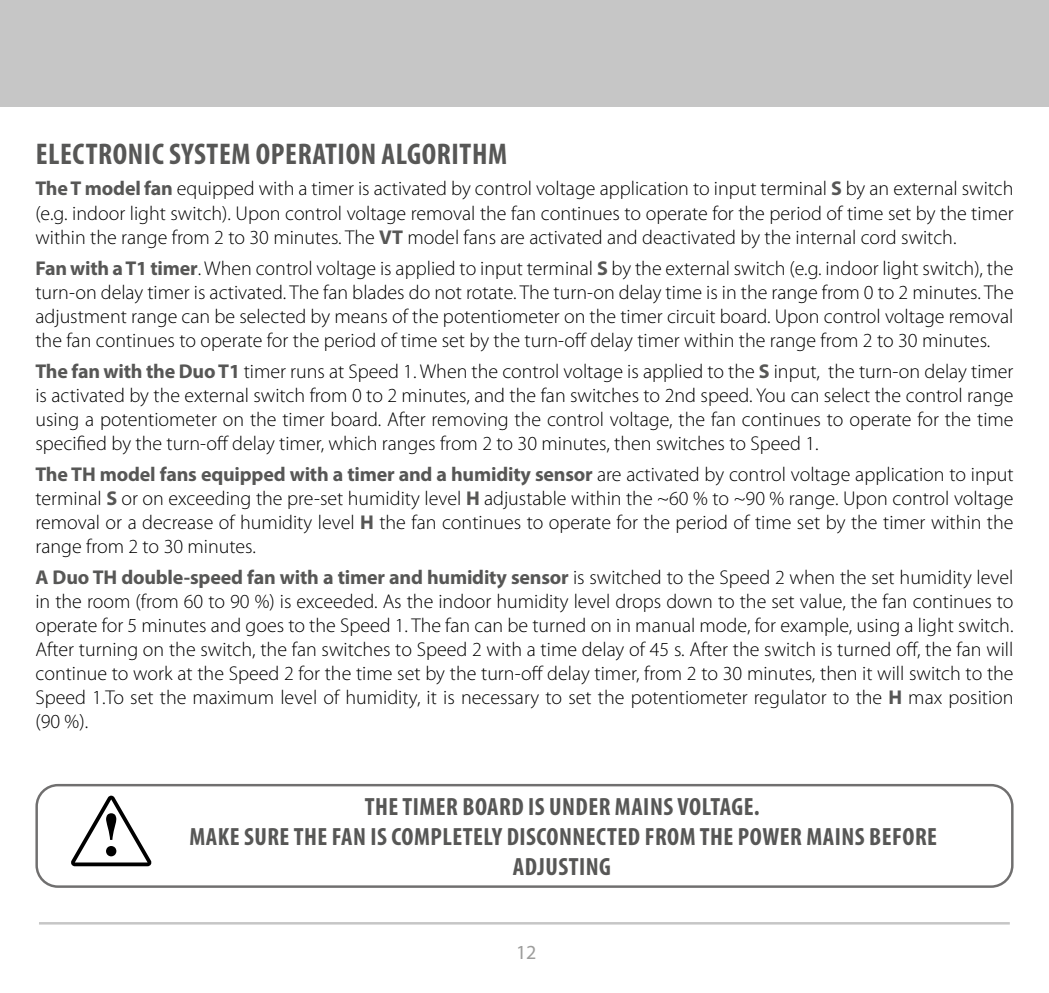
<style>
.page{position:relative;width:1049px;height:993px;background:#fff}
.page>*{position:absolute;margin:0;border:0;box-sizing:border-box;transform-origin:0 0}
.t1{font:700 condensed 30px "Myriad Pro";letter-spacing:.02em;color:#575756}
.t2{font:700 condensed 25px/30px "Myriad Pro";letter-spacing:.02em;color:#575756;text-align:center}
.t3{font:300 20px/24px "Myriad Pro";color:#000;text-align:justify}
.t4{font:20px "Myriad Pro";color:#9d9d9c}
.s1{font-weight:700;color:#575756}
</style>
<div class="page">
<div style="left:0;top:0;width:1049px;height:106px;background:#c6c6c6"></div>
<hr style="left:39px;top:921px;width:971px;height:3px;background:#c6c6c6">
<div style="left:35px;top:783px;width:978px;height:104px;border:2px solid #706f6f;border-radius:21px"></div>
<svg style="left:71px;top:795px;width:81px;height:71px"></svg>
<h1 class="t1" style="left:36px;top:135px;width:473px">ELECTRONIC SYSTEM OPERATION ALGORITHM</h1>
<p class="t3" style="left:35px;top:177px;width:980px"><span class="s1">The T model fan</span> equipped with a timer is activated by control voltage application to input terminal <span class="s1">S</span> by an external switch (e.g. indoor light switch). Upon control voltage removal the fan continues to operate for the period of time set by the timer within the range from 2 to 30 minutes. The <span class="s1">VT</span> model fans are activated and deactivated by the internal cord switch.</p>
<p class="t3" style="left:35px;top:256px;width:980px"><span class="s1">Fan with a T1 timer</span>. When control voltage is applied to input terminal <span class="s1">S</span> by the external switch (e.g. indoor light switch), the turn-on delay timer is activated. The fan blades do not rotate. The turn-on delay time is in the range from 0 to 2 minutes. The adjustment range can be selected by means of the potentiometer on the timer circuit board. Upon control voltage removal the fan continues to operate for the period of time set by the turn-off delay timer within the range from 2 to 30 minutes.</p>
<p class="t3" style="left:35px;top:359px;width:980px"><span class="s1">The fan with the Duo T1</span> timer runs at Speed 1. When the control voltage is applied to the <span class="s1">S</span> input, the turn-on delay timer is activated by the external switch from 0 to 2 minutes, and the fan switches to 2nd speed. You can select the control range using a potentiometer on the timer board. After removing the control voltage, the fan continues to operate for the time specified by the turn-off delay timer, which ranges from 2 to 30 minutes, then switches to Speed 1.</p>
<p class="t3" style="left:35px;top:462px;width:980px"><span class="s1">The TH model fans equipped with a timer and a humidity sensor</span> are activated by control voltage application to input terminal <span class="s1">S</span> or on exceeding the pre-set humidity level <span class="s1">H</span> adjustable within the ~60 % to ~90 % range. Upon control voltage removal or a decrease of humidity level <span class="s1">H</span> the fan continues to operate for the period of time set by the timer within the range from 2 to 30 minutes.</p>
<p class="t3" style="left:35px;top:565px;width:980px"><span class="s1">A Duo TH double-speed fan with a timer and humidity sensor</span> is switched to the Speed 2 when the set humidity level in the room (from 60 to 90 %) is exceeded. As the indoor humidity level drops down to the set value, the fan continues to operate for 5 minutes and goes to the Speed 1. The fan can be turned on in manual mode, for example, using a light switch.<br>After turning on the switch, the fan switches to Speed 2 with a time delay of 45 s. After the switch is turned off, the fan will continue to work at the Speed 2 for the time set by the turn-off delay timer, from 2 to 30 minutes, then it will switch to the Speed 1.To set the maximum level of humidity, it is necessary to set the potentiometer regulator to the <span class="s1">H</span> max position (90 %).</p>
<p class="t2" style="left:189px;top:791px;width:749px">THE TIMER BOARD IS UNDER MAINS VOLTAGE.<br>MAKE SURE THE FAN IS COMPLETELY DISCONNECTED FROM THE POWER MAINS BEFORE<br>ADJUSTING</p>
<p class="t4" style="left:516px;top:939px;width:22px">12</p>
</div>
